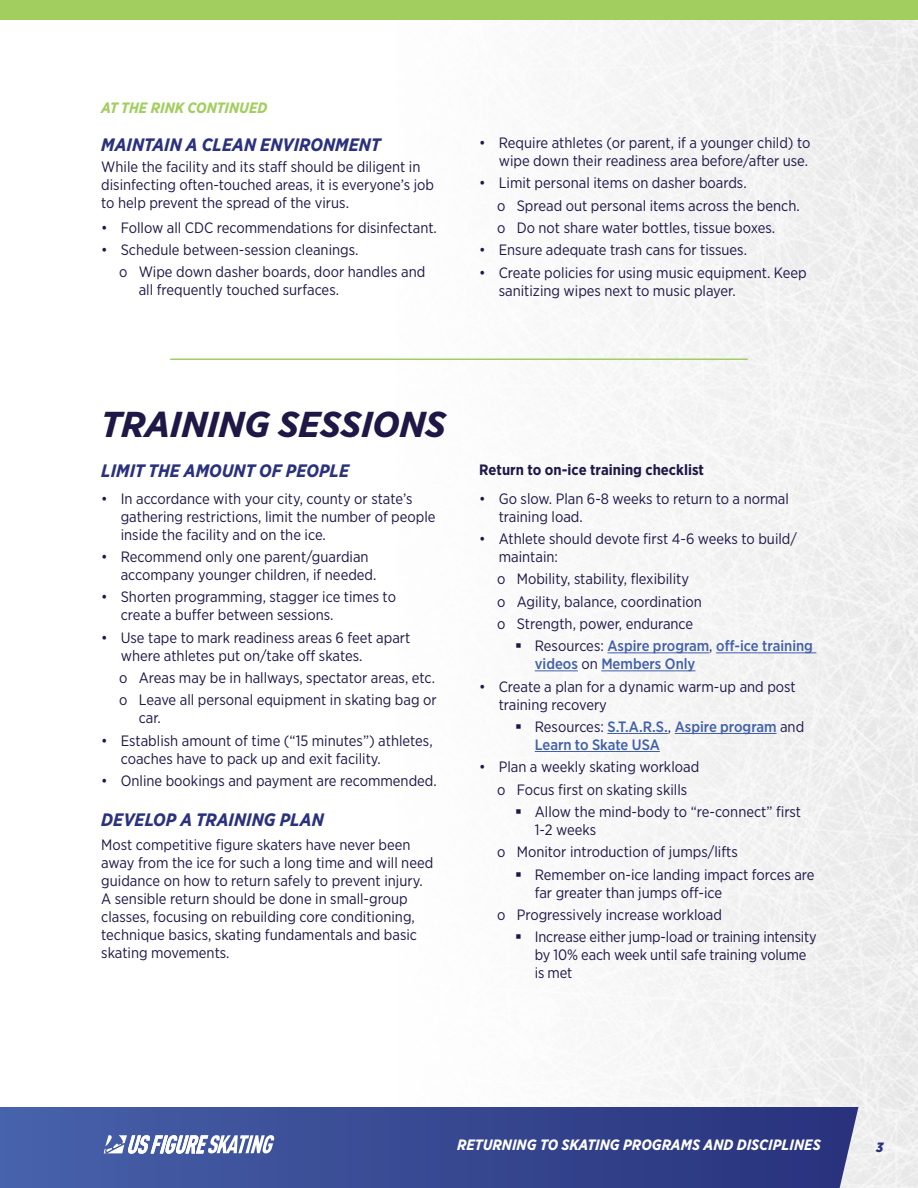
<style>
.page{position:relative;width:918px;height:1188px;background:#fff}
.page>*{position:absolute;margin:0;border:0;box-sizing:border-box;transform-origin:0 0}
.t1{font:italic 700 36px "Gotham Narrow";letter-spacing:-.01em;color:#1f1746;scale:1.08 1}
.t2{font:italic 700 18px "Gotham Narrow";color:#2a317d}
.t3{font:15px/18px "Gotham Narrow";color:#1f1746}
.t4{font:500 15px/18px "Gotham Narrow";color:#4160aa}
.t5{font:italic 700 15px "Gotham Narrow";color:#fff}
.t6{font:700 15px "Gotham Narrow";color:#1f1746}
.t7{font:italic 700 15px "Gotham Narrow";color:#a1ce5e}
.t8{font:italic 900 13.5px "Gotham Narrow";color:#2a317d}
.s1{color:#1f1746}
.s2{font-weight:400;color:#1f1746}
</style>
<div class="page">
<img style="left:288px;top:19px;width:630px;height:1169px">
<hr style="left:607px;top:652px;width:102px;height:1px;background:#4160aa">
<hr style="left:716px;top:652px;width:100px;height:1px;background:#4160aa">
<hr style="left:535px;top:670px;width:43px;height:1px;background:#4160aa">
<hr style="left:601px;top:670px;width:94px;height:1px;background:#4160aa">
<hr style="left:607px;top:733px;width:61px;height:1px;background:#4160aa">
<hr style="left:675px;top:733px;width:102px;height:1px;background:#4160aa">
<hr style="left:535px;top:751px;width:125px;height:1px;background:#4160aa">
<hr style="left:170px;top:358px;width:578px;height:2px;background:#a1ce5e">
<svg style="left:0;top:1107px;width:858px;height:81px;background:#394a93"></svg>
<svg style="left:104px;top:1135px;width:170px;height:19px"></svg>
<div style="left:0;top:0;width:918px;height:19px;background:#a1ce5e"></div>
<p class="t7" style="left:101px;top:98px;width:168px">AT THE RINK CONTINUED</p>
<p class="t2" style="left:101px;top:133px;width:281px">MAINTAIN A CLEAN ENVIRONMENT</p>
<p class="t3" style="left:101px;top:157px;width:334px">While the facility and its staff should be diligent in disinfecting often-touched areas, it is everyone’s job to help prevent the spread of the virus.</p>
<p class="t3" style="left:101px;top:218px;width:337px">• Follow all CDC recommendations for disinfectant.</p>
<p class="t3" style="left:119px;top:238px;width:308px;line-height:22.4px;text-indent:-18px">• Schedule between-session cleanings.<br>o Wipe down dasher boards, door handles and</p>
<p class="t3" style="left:139px;top:281px;width:202px">all frequently touched surfaces.</p>
<p class="t3" style="left:479px;top:134px;width:333px;text-align:right">• Require athletes (or parent, if a younger child) to wipe down their readiness area before/after use.</p>
<p class="t3" style="left:497px;top:172px;width:304px;line-height:22.4px;text-indent:-18px">• Limit personal items on dasher boards.<br>o Spread out personal items across the bench. o Do not share water bottles, tissue boxes.</p>
<p class="t3" style="left:479px;top:241px;width:269px">• Ensure adequate trash cans for tissues.</p>
<p class="t3" style="left:499px;top:263px;width:309px;text-indent:-20px">• Create policies for using music equipment. Keep sanitizing wipes next to music player.</p>
<h1 class="t1" style="left:101px;top:401px;width:321px">TRAINING SESSIONS</h1>
<p class="t2" style="left:101px;top:459px;width:250px">LIMIT THE AMOUNT OF PEOPLE</p>
<p class="t3" style="left:121px;top:489px;width:316px;text-indent:-20px">• In accordance with your city, county or state’s gathering restrictions, limit the number of people inside the facility and on the ice.</p>
<p class="t3" style="left:121px;top:547px;width:257px;text-indent:-20px">• Recommend only one parent/guardian accompany younger children, if needed.</p>
<p class="t3" style="left:121px;top:588px;width:277px;text-indent:-20px">• Shorten programming, stagger ice times to create a buffer between sessions.</p>
<p class="t3" style="left:121px;top:628px;width:291px;text-indent:-20px">• Use tape to mark readiness areas 6 feet apart where athletes put on/take off skates.</p>
<p class="t3" style="left:119px;top:666px;width:319px;line-height:22.4px">o Areas may be in hallways, spectator areas, etc. o Leave all personal equipment in skating bag or</p>
<p class="t3" style="left:139px;top:709px;width:24px">car.</p>
<p class="t3" style="left:121px;top:731px;width:313px;text-indent:-20px">• Establish amount of time (“15 minutes”) athletes, coaches have to pack up and exit facility.</p>
<p class="t3" style="left:101px;top:771px;width:337px">• Online bookings and payment are recommended.</p>
<p class="t2" style="left:101px;top:808px;width:224px">DEVELOP A TRAINING PLAN</p>
<p class="t3" style="left:101px;top:836px;width:334px">Most competitive figure skaters have never been away from the ice for such a long time and will need guidance on how to return safely to prevent injury.<br>A sensible return should be done in small-group classes, focusing on rebuilding core conditioning, technique basics, skating fundamentals and basic skating movements.</p>
<p class="t6" style="left:479px;top:460px;width:226px">Return to on-ice training checklist</p>
<p class="t3" style="left:499px;top:489px;width:292px;text-indent:-20px">• Go slow. Plan 6-8 weeks to return to a normal training load.</p>
<p class="t3" style="left:499px;top:530px;width:300px;text-indent:-20px">• Athlete should devote first 4-6 weeks to build/ maintain:</p>
<p class="t3" style="left:497px;top:568px;width:206px;line-height:22.4px">o Mobility, stability, flexibility<br>o Agility, balance, coordination o Strength, power, endurance</p>
<p class="t4" style="left:535px;top:637px;width:280px;text-indent:-20px"><span class="s1">▪</span> <span class="s2">Resources:</span> Aspire program<span class="s2">,</span> off-ice training videos <span class="s2">on</span> Members Only</p>
<p class="t3" style="left:499px;top:677px;width:299px;text-indent:-20px">• Create a plan for a dynamic warm-up and post training recovery</p>
<p class="t4" style="left:535px;top:718px;width:271px;text-indent:-20px"><span class="s1">▪</span> <span class="s2">Resources:</span> S.T.A.R.S.<span class="s2">,</span> Aspire program <span class="s2">and<br></span>Learn to Skate USA</p>
<p class="t3" style="left:479px;top:756px;width:222px;line-height:22.4px;text-align:center">• Plan a weekly skating workload o Focus first on skating skills</p>
<p class="t3" style="left:535px;top:802px;width:268px;text-indent:-20px">▪ Allow the mind-body to “re-connect” first<br>1-2 weeks</p>
<p class="t3" style="left:497px;top:843px;width:242px">o Monitor introduction of jumps/lifts</p>
<p class="t3" style="left:535px;top:865px;width:281px;text-indent:-20px">▪ Remember on-ice landing impact forces are far greater than jumps off-ice</p>
<p class="t3" style="left:497px;top:905px;width:226px">o Progressively increase workload</p>
<p class="t3" style="left:535px;top:928px;width:283px;text-indent:-20px">▪ Increase either jump-load or training intensity by 10% each week until safe training volume is met</p>
<p class="t5" style="left:457px;top:1136px;width:365px">RETURNING TO SKATING PROGRAMS AND DISCIPLINES</p>
<p class="t8" style="left:876px;top:1138px;width:9px">3</p>
</div>
